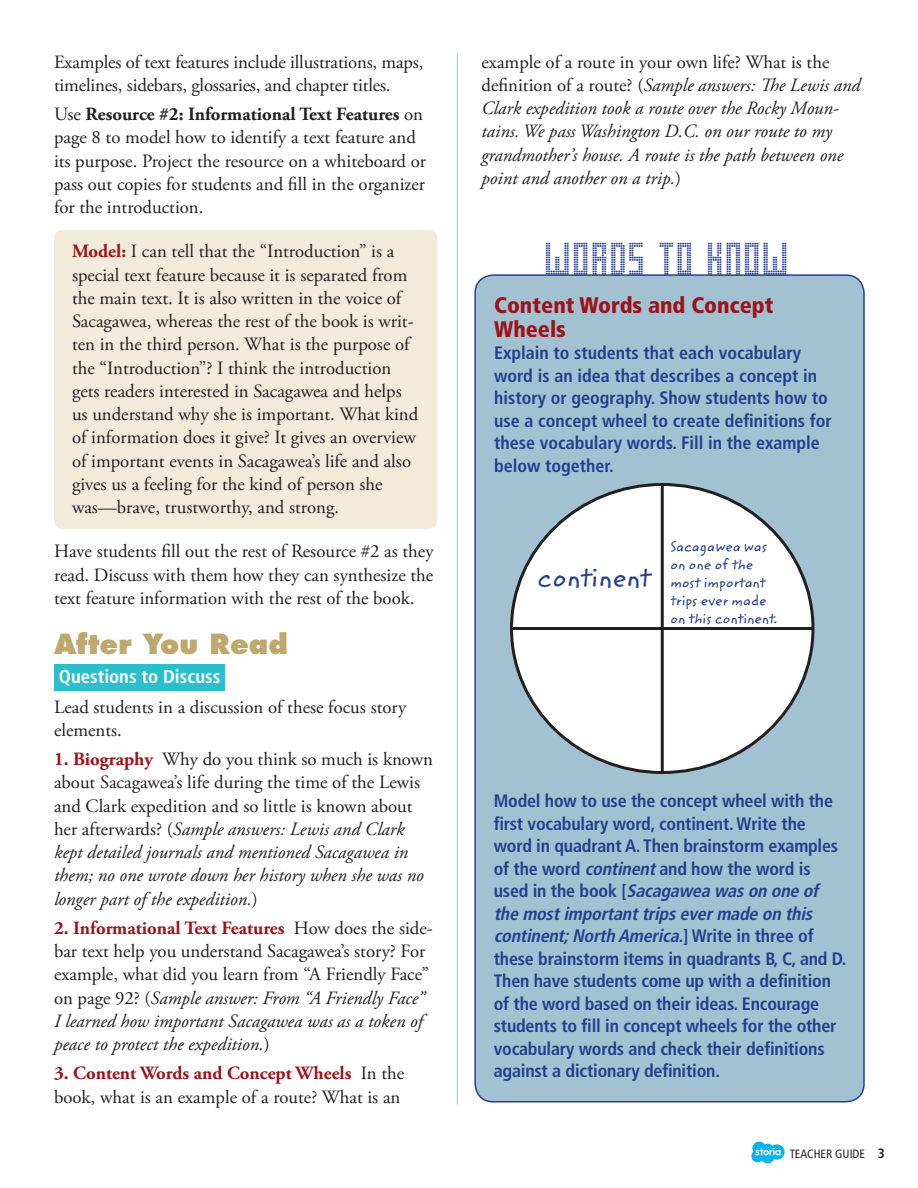
<style>
.page{position:relative;width:918px;height:1188px;background:#fff}
.page>*{position:absolute;margin:0;border:0;box-sizing:border-box;transform-origin:0 0}
.t1{font:46.5px "Pop Led";color:#253f8e}
.Word2know_introtext{font:28.5px "Zemke Hand ITC Std";color:#253f8e}
.body_text{font:800 27px "Futura Infant";color:#bea86d}
.t2{font:900 condensed 22.5px/23.2px "Frutiger";color:#9c1418}
.body_text-2{font:18.75px/23.2px "Adobe Garamond Pro";color:#231f20}
.body_text-3{font:italic 18.75px/23.2px "Adobe Garamond Pro";color:#231f20}
.b-head{font:700 condensed 18.75px "Frutiger";color:#fff}
.Word2know_introtext-2{font:700 condensed 18px/22.5px "Frutiger";letter-spacing:-.01em;color:#253f8e}
.Word2know_introtext-3{font:15px/18px "Zemke Hand ITC Std";color:#253f8e}
.t3{font:condensed 12px "Frutiger";color:#231f20}
.s1{font-weight:700}
.s2{font-weight:700;color:#9c1418}
.s3{font-weight:700;font-style:normal;color:#9c1418}
.s4{font-style:normal}
.s5{font-style:italic}
.s6{font-weight:700;font-size:13.5px}
</style>
<div class="page">
<svg style="left:751px;top:1141px;width:34px;height:23px"></svg>
<div style="left:54px;top:230px;width:383px;height:299px;background:#f1ebdb;border-radius:9px"></div>
<div style="left:475px;top:275px;width:389px;height:827px;background:#a3c2d1;border-radius:18px"></div>
<div style="left:474px;top:274px;width:391px;height:828px;border:2px solid #253f8e;border-radius:18px"></div>
<div style="left:54px;top:664px;width:171px;height:27px;background:#2bbfce"></div>
<hr style="left:457px;top:54px;width:1px;height:1050px;background:#a3c2d1">
<div style="left:512px;top:484px;width:301px;height:288px;background:#fff;border-radius:50%"></div>
<hr style="left:512px;top:627px;width:301px;height:3px;background:#231f20">
<hr style="left:661px;top:483px;width:3px;height:291px;background:#231f20">
<p class="body_text-2" style="left:54px;top:51px;width:371px">Examples of text features include illustrations, maps, timelines, sidebars, glossaries, and chapter titles.</p>
<p class="body_text-2" style="left:54px;top:103px;width:374px">Use <span class="s1">Resource #2: Informational Text Features</span> on page 8 to model how to identify a text feature and its purpose. Project the resource on a whiteboard or pass out copies for students and fill in the organizer for the introduction.</p>
<p class="body_text-2" style="left:72px;top:240px;width:348px"><span class="s2">Model:</span> I can tell that the “Introduction” is a special text feature because it is separated from the main text. It is also written in the voice of Sacagawea, whereas the rest of the book is writ&shy;ten in the third person. What is the purpose of the “Introduction”? I think the introduction gets readers interested in Sacagawea and helps us understand why she is important. What kind of information does it give? It gives an overview of important events in Sacagawea’s life and also gives us a feeling for the kind of person she was—brave, trustworthy, and strong.</p>
<p class="body_text-2" style="left:54px;top:540px;width:381px;text-align:justify">Have students fill out the rest of Resource #2 as they read. Discuss with them how they can synthesize the text feature information with the rest of the book.</p>
<p class="body_text" style="left:54px;top:627px;width:235px">After You Read</p>
<p class="b-head" style="left:59px;top:666px;width:163px">Questions to Discuss</p>
<p class="body_text-2" style="left:54px;top:696px;width:354px">Lead students in a discussion of these focus story elements.</p>
<p class="body_text-3" style="left:54px;top:748px;width:381px"><span class="s3">1. Biography</span> <span class="s4">Why do you think so much is known about Sacagawea’s life during the time of the Lewis and Clark expedition and so little is known about her afterwards? (</span>Sample answers: Lewis and Clark kept detailed journals and mentioned Sacagawea in them; no one wrote down her history when she was no longer part of the expedition.<span class="s4">)</span></p>
<p class="body_text-2" style="left:54px;top:917px;width:380px"><span class="s2">2. Informational Text Features</span> How does the side&shy;bar text help you understand Sacagawea’s story? For example, what did you learn from “A Friendly Face” on page 92? (<span class="s5">Sample answer: From “A Friendly Face” I learned how important Sacagawea was as a token of peace to protect the expedition.</span>)</p>
<p class="body_text-2" style="left:54px;top:1063px;width:352px"><span class="s2">3. Content Words and Concept Wheels</span> In the book, what is an example of a route? What is an</p>
<p class="body_text-3" style="left:482px;top:51px;width:380px"><span class="s4">example of a route in your own life? What is the definition of a route? (</span>Sample answers: The Lewis and Clark expedition took a route over the Rocky Moun&shy;tains. We pass Washington D.C. on our route to my grandmother’s house. A route is the path between one point and another on a trip.<span class="s4">)</span></p>
<p class="t1" style="left:546px;top:234px;width:247px">WORDS TO KNOW</p>
<p class="t2" style="left:494px;top:294px;width:281px">Content Words and Concept<br>Wheels</p>
<p class="Word2know_introtext-2" style="left:494px;top:342px;width:339px">Explain to students that each vocabulary word is an idea that describes a concept in history or geography. Show students how to use a concept wheel to create definitions for these vocabulary words. Fill in the example below together.</p>
<p class="Word2know_introtext" style="left:537px;top:556px;width:115px">continent</p>
<p class="Word2know_introtext-3" style="left:670px;top:538px;width:108px">Sacagawea was on one of the most important trips ever made on this continent.</p>
<p class="Word2know_introtext-2" style="left:494px;top:790px;width:354px">Model how to use the concept wheel with the first vocabulary word, continent. Write the word in quadrant A. Then brainstorm examples of the word <span class="s5">continent</span> and how the word is used in the book [<span class="s5">Sacagawea was on one of the most important trips ever made on this continent; North America.</span>] Write in three of these brainstorm items in quadrants B, C, and D.<br>Then have students come up with a definition of the word based on their ideas. Encourage students to fill in concept wheels for the other vocabulary words and check their definitions against a dictionary definition.</p>
<p class="t3" style="left:790px;top:1146px;width:97px">TEACHER GUIDE <span class="s6">3</span></p>
</div>
